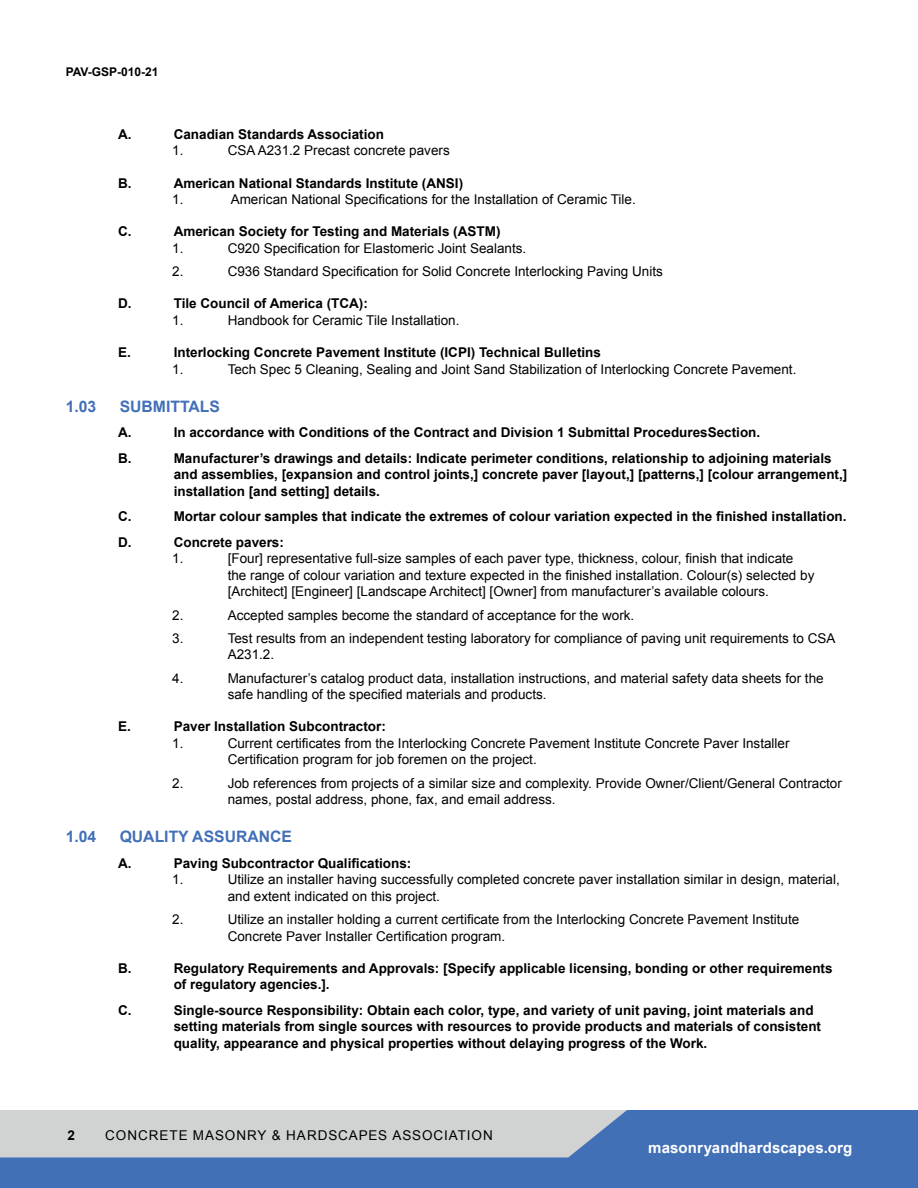
<style>
.page{position:relative;width:918px;height:1188px;background:#fff}
.page>*{position:absolute;margin:0;border:0;box-sizing:border-box;transform-origin:0 0}
.t1{font:700 15.75px "Arial";color:#4270b7}
.t2{font:700 15px "Arial";letter-spacing:.01em;color:#fff}
.t3{font:13.5px/16.5px "Arial";color:#000}
.t4{font:700 13.5px/16.5px "Arial";color:#000}
.t5{font:13.5px "Arial";letter-spacing:.07em;color:#000}
.t6{font:700 12px "Arial";color:#000}
</style>
<div class="page">
<svg style="left:0;top:1110px;width:918px;height:78px;background:#7b97c1"></svg>
<p class="t6" style="left:66px;top:65px;width:94px">PAV-GSP-010-21</p>
<p class="t4" style="left:118px;top:127px;width:15px">A.</p>
<p class="t4" style="left:174px;top:127px;width:212px">Canadian Standards Association</p>
<p class="t3" style="left:172px;top:144px;width:13px">1.</p>
<p class="t3" style="left:228px;top:144px;width:224px">CSA A231.2 Precast concrete pavers</p>
<p class="t4" style="left:118px;top:176px;width:15px">B.</p>
<p class="t4" style="left:174px;top:176px;width:291px">American National Standards Institute (ANSI)</p>
<p class="t3" style="left:172px;top:191px;width:13px">1.</p>
<p class="t3" style="left:231px;top:191px;width:407px">American National Specifications for the Installation of Ceramic Tile.</p>
<p class="t4" style="left:118px;top:225px;width:15px">C.</p>
<p class="t4" style="left:174px;top:225px;width:328px">American Society for Testing and Materials (ASTM)</p>
<p class="t3" style="left:172px;top:240px;width:13px">1.</p>
<p class="t3" style="left:228px;top:240px;width:300px">C920 Specification for Elastomeric Joint Sealants.</p>
<p class="t3" style="left:172px;top:263px;width:13px">2.</p>
<p class="t3" style="left:228px;top:263px;width:437px">C936 Standard Specification for Solid Concrete Interlocking Paving Units</p>
<p class="t4" style="left:118px;top:297px;width:15px">D.</p>
<p class="t4" style="left:174px;top:297px;width:196px">Tile Council of America (TCA):</p>
<p class="t3" style="left:172px;top:312px;width:13px">1.</p>
<p class="t3" style="left:228px;top:312px;width:233px">Handbook for Ceramic Tile Installation.</p>
<p class="t4" style="left:118px;top:345px;width:14px">E.</p>
<p class="t4" style="left:174px;top:345px;width:429px">Interlocking Concrete Pavement Institute (ICPI) Technical Bulletins</p>
<p class="t3" style="left:172px;top:361px;width:13px">1.</p>
<p class="t3" style="left:228px;top:361px;width:570px">Tech Spec 5 Cleaning, Sealing and Joint Sand Stabilization of Interlocking Concrete Pavement.</p>
<p class="t1" style="left:66px;top:400px;width:32px">1.03</p>
<p class="t1" style="left:120px;top:400px;width:102px">SUBMITTALS</p>
<p class="t4" style="left:118px;top:426px;width:15px">A.</p>
<p class="t4" style="left:174px;top:426px;width:588px">In accordance with Conditions of the Contract and Division 1 Submittal ProceduresSection.</p>
<p class="t4" style="left:118px;top:451px;width:15px">B.</p>
<p class="t4" style="left:174px;top:451px;width:675px">Manufacturer’s drawings and details: Indicate perimeter conditions, relationship to adjoining materials and assemblies, [expansion and control joints,] concrete paver [layout,] [patterns,] [colour arrangement,] installation [and setting] details.</p>
<p class="t4" style="left:118px;top:509px;width:15px">C.</p>
<p class="t4" style="left:174px;top:509px;width:674px">Mortar colour samples that indicate the extremes of colour variation expected in the finished installation.</p>
<p class="t4" style="left:118px;top:535px;width:15px">D.</p>
<p class="t4" style="left:174px;top:535px;width:112px">Concrete pavers:</p>
<p class="t3" style="left:172px;top:551px;width:13px">1.</p>
<p class="t3" style="left:228px;top:551px;width:588px">[Four] representative full-size samples of each paver type, thickness, colour, finish that indicate the range of colour variation and texture expected in the finished installation. Colour(s) selected by [Architect] [Engineer] [Landscape Architect] [Owner] from manufacturer’s available colours.</p>
<p class="t3" style="left:172px;top:608px;width:13px">2.</p>
<p class="t3" style="left:228px;top:608px;width:408px">Accepted samples become the standard of acceptance for the work.</p>
<p class="t3" style="left:172px;top:630px;width:13px">3.</p>
<p class="t3" style="left:228px;top:630px;width:609px">Test results from an independent testing laboratory for compliance of paving unit requirements to CSA<br>A231.2.</p>
<p class="t3" style="left:172px;top:670px;width:13px">4.</p>
<p class="t3" style="left:228px;top:670px;width:598px">Manufacturer’s catalog product data, installation instructions, and material safety data sheets for the safe handling of the specified materials and products.</p>
<p class="t4" style="left:118px;top:720px;width:14px">E.</p>
<p class="t4" style="left:174px;top:720px;width:214px">Paver Installation Subcontractor:</p>
<p class="t3" style="left:172px;top:735px;width:13px">1.</p>
<p class="t3" style="left:228px;top:735px;width:563px">Current certificates from the Interlocking Concrete Pavement Institute Concrete Paver Installer<br>Certification program for job foremen on the project.</p>
<p class="t3" style="left:172px;top:775px;width:13px">2.</p>
<p class="t3" style="left:228px;top:775px;width:616px">Job references from projects of a similar size and complexity. Provide Owner/Client/General Contractor names, postal address, phone, fax, and email address.</p>
<p class="t1" style="left:66px;top:831px;width:32px">1.04</p>
<p class="t1" style="left:120px;top:831px;width:174px">QUALITY ASSURANCE</p>
<p class="t4" style="left:118px;top:855px;width:15px">A.</p>
<p class="t4" style="left:174px;top:855px;width:239px">Paving Subcontractor Qualifications:</p>
<p class="t3" style="left:172px;top:872px;width:13px">1.</p>
<p class="t3" style="left:228px;top:872px;width:614px">Utilize an installer having successfully completed concrete paver installation similar in design, material, and extent indicated on this project.</p>
<p class="t3" style="left:172px;top:911px;width:13px">2.</p>
<p class="t3" style="left:228px;top:911px;width:573px">Utilize an installer holding a current certificate from the Interlocking Concrete Pavement Institute<br>Concrete Paver Installer Certification program.</p>
<p class="t4" style="left:118px;top:961px;width:15px">B.</p>
<p class="t4" style="left:174px;top:961px;width:660px">Regulatory Requirements and Approvals: [Specify applicable licensing, bonding or other requirements of regulatory agencies.].</p>
<p class="t4" style="left:118px;top:1003px;width:15px">C.</p>
<p class="t4" style="left:174px;top:1003px;width:649px">Single-source Responsibility: Obtain each color, type, and variety of unit paving, joint materials and setting materials from single sources with resources to provide products and materials of consistent quality, appearance and physical properties without delaying progress of the Work.</p>
<p class="t4" style="left:67px;top:1128px;width:9px">2</p>
<p class="t5" style="left:105px;top:1127px;width:389px">CONCRETE MASONRY &amp; HARDSCAPES ASSOCIATION</p>
<p class="t2" style="left:648px;top:1143px;width:206px">masonryandhardscapes.org</p>
</div>
